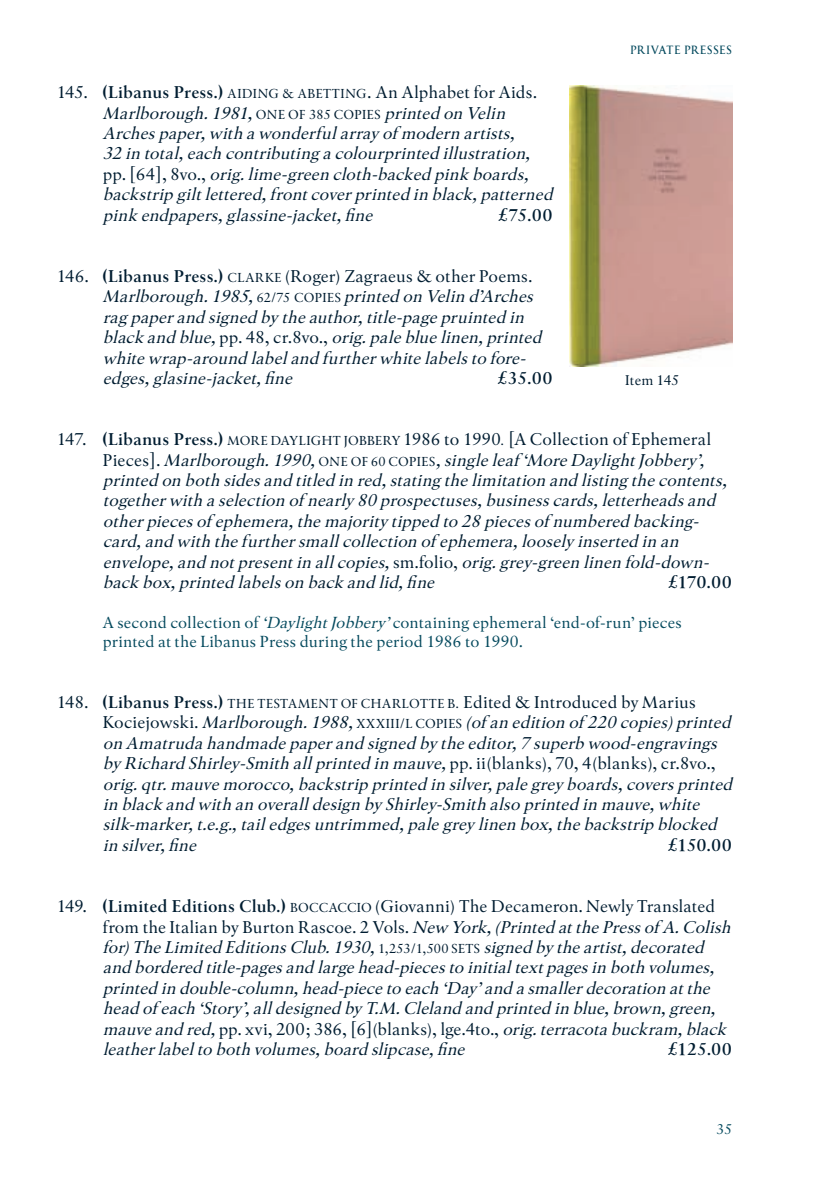
<style>
.page{position:relative;width:840px;height:1191px;background:#fff}
.page>*{position:absolute;margin:0;border:0;box-sizing:border-box;transform-origin:0 0}
.t1{font:italic 17px/20.4px "Blackwell";letter-spacing:.015em;color:#001d31}
.t2{font:700 17px "Blackwell";letter-spacing:-.02em;color:#001d31}
.t3{font:16px/19.2px "Blackwell";letter-spacing:.01em;color:#054a5e}
.t4{font:14px "Blackwell";letter-spacing:.01em;color:#001d31}
.t5{font:14px "Blackwell";color:#054a5e}
.t6{font:12px "Blackwell Titling";letter-spacing:.015em;color:#054a5e}
.s1{font-style:normal}
.s2{font-weight:700;font-style:normal}
.s3{font-style:normal;font-size:13px}
.s4{font-style:italic}
</style>
<div class="page">
<img style="left:569px;top:85px;width:162px;height:281px">
<p class="t1" style="left:103px;top:82px;width:455px;text-indent:-46px"><span class="s1">145.</span> <span class="s2">(Libanus Press.)</span> <span class="s3">AIDING &amp; ABETTING</span><span class="s1">. An Alphabet for Aids.<br></span>Marlborough. 1981, <span class="s3">O N E O F 3 8 5 C O P I E S</span> printed on Velin Arches paper, with a wonderful array of modern artists,<br>32 in total, each contributing a colourprinted illustration,<br><span class="s1">p p . [ 6 4 ] , 8 v o . ,</span> orig. lime-green cloth-backed pink boards, backstrip gilt lettered, front cover printed in black, patterned pink endpapers, glassine-jacket, fine</p>
<p class="t2" style="left:498px;top:204px;width:56px">£75.00</p>
<p class="t1" style="left:103px;top:265px;width:444px;text-indent:-46px"><span class="s1">146.</span> <span class="s2">(Libanus Press.)</span> <span class="s3">CLARKE</span> <span class="s1">(Roger) Zagraeus &amp; other Poems.<br></span>Marlborough. 1985, <span class="s3">6 2 / 7 5 C O P I E S</span> printed on Velin d’Arches rag paper and signed by the author, title-page pruinted in black and blue, <span class="s1">p p . 4 8 , c r . 8 v o . ,</span> orig. pale blue linen, printed white wrap-around label and further white labels to fore&shy;edges, glasine-jacket, fine</p>
<p class="t2" style="left:497px;top:368px;width:57px">£35.00</p>
<p class="t6" style="left:630px;top:44px;width:103px">PRIVATE PRESSES</p>
<p class="t4" style="left:625px;top:371px;width:55px">Item 145</p>
<p class="t1" style="left:103px;top:429px;width:629px;text-indent:-46px"><span class="s1">147.</span> <span class="s2">(Libanus Press.)</span> <span class="s3">MORE DAYLIGHT JOBBERY</span> <span class="s1">1986 to 1990</span><span class="s3">.</span> <span class="s1">[A Collection of Ephemeral<br>P i e c e s ] .</span> Marlborough. 1990, <span class="s3">O N E O F 6 0 C O P I E S</span> , single leaf ‘More Daylight Jobbery ’, printed on both sides and titled in red, stating the limitation and listing the contents, together with a selection of nearly 80 prospectuses, business cards, letterheads and other pieces of ephemera, the majority tipped to 28 pieces of numbered backing&shy;card, and with the further small collection of ephemera, loosely inserted in an envelope, and not present in all copies, <span class="s1">s m . fo l i o ,</span> orig. grey-green linen fold-down&shy;back box, printed labels on back and lid, fine</p>
<p class="t2" style="left:667px;top:572px;width:65px">£170.00</p>
<p class="t3" style="left:103px;top:612px;width:580px">A second collection of <span class="s4">‘DaylightJobbery’</span>containing ephemeral ‘end-of-run’ pieces printed at the Libanus Press during the period 1986 to 1990.</p>
<p class="t1" style="left:103px;top:691px;width:635px;text-indent:-46px"><span class="s1">148.</span> <span class="s2">(Libanus Press.)</span> <span class="s3">THE TESTAMENT OF CHARLOTTE B.</span> <span class="s1">Edited &amp; Introduced by Marius<br>K o c i e j o w s k i .</span> Marlborough. 1988, <span class="s3">X X X I I I / L C O P I E S</span> (of an edition of 220 copies) printed on Amatruda handmade paper and signed by the editor, 7 superb wood-engravings by RichardShirley-Smithallprintedinmauve,<span class="s1">pp. ii(blanks), 70, 4(blanks), cr.8vo., </span>orig. qtr. mauve morocco, backstrip printed in silver, pale grey boards, covers printed in black and with an overall design by Shirley -Smith also printed in mauve, white silk-marker, t.e.g., tail edges untrimmed, pale grey linen box, the backstrip blocked in silver, fine</p>
<p class="t2" style="left:667px;top:834px;width:66px">£150.00</p>
<p class="t1" style="left:103px;top:895px;width:633px;text-indent:-46px"><span class="s1">149.</span> <span class="s2">(Limited Editions Club.)</span> <span class="s3">BOCCACCIO</span> <span class="s1">(Giovanni) The Decameron. Newly Translated from the Italian by Burton Rascoe. 2 Vols.</span> NewYork,(PrintedatthePressof A.Colish for) The Limited Editions Club. 1930, <span class="s3">1 , 2 5 3 / 1 , 5 0 0 S E T S</span> signed by the artist, decorated and bordered title-pages and large head-pieces to initial text pages in both volumes, printed in double-column, head-piece to each ‘Day ’ and a smaller decoration at the head of each ‘Story ’, all designed by T.M. Cleland and printed in blue, brown, green, mauveandred,<span class="s1">pp. xvi, 200; 386, [6](blanks), lge.4to.,</span> orig.terracotabuckram,black leather label to both volumes, board slipcase, fine</p>
<p class="t2" style="left:667px;top:1038px;width:66px">£125.00</p>
<p class="t5" style="left:716px;top:1120px;width:17px">35</p>
</div>
